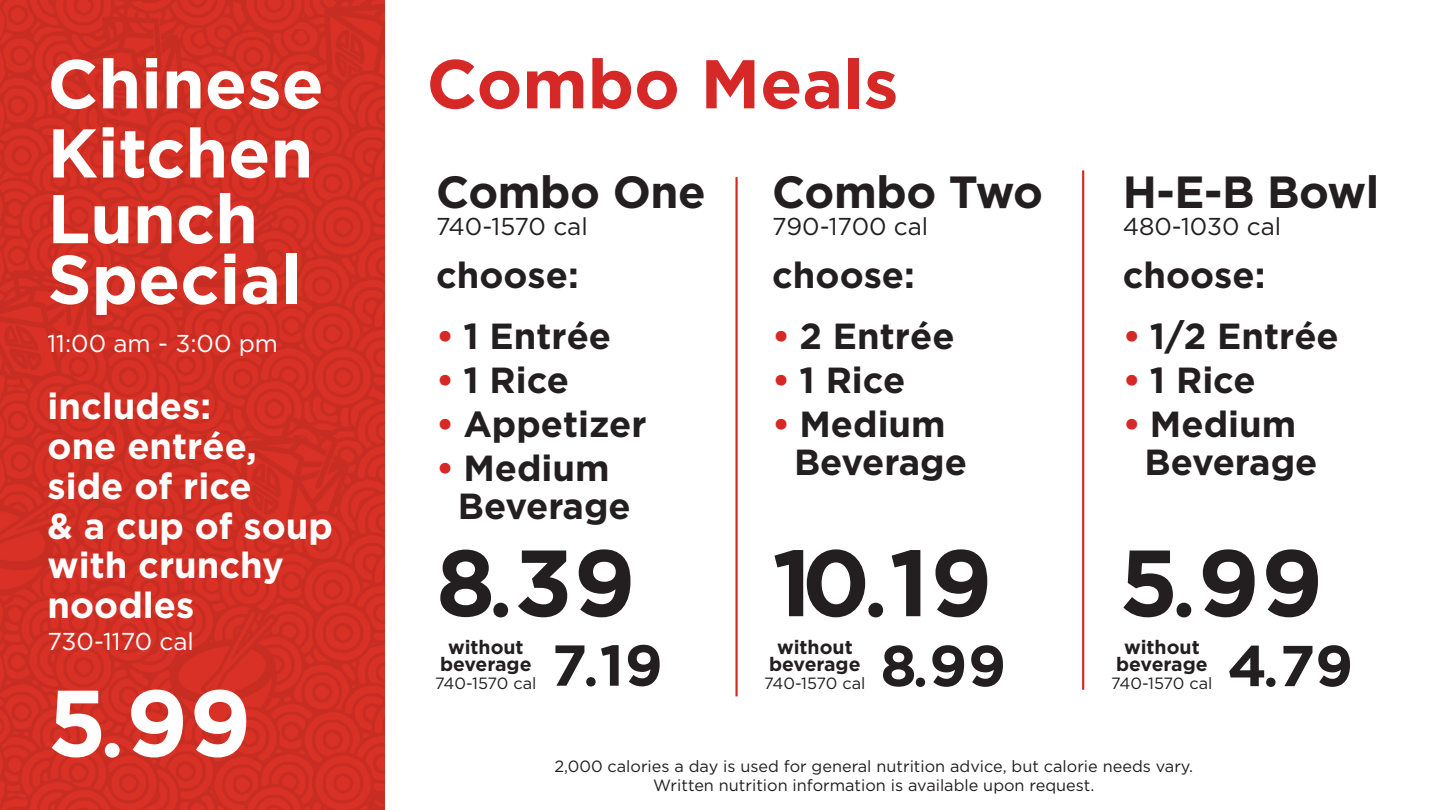
<style>
.page{position:relative;width:1440px;height:810px;background:#fff}
.page>*{position:absolute;margin:0;border:0;box-sizing:border-box;transform-origin:0 0}
.t1{font:700 93.82px "Gotham";letter-spacing:.01em;color:#231f20}
.t2{font:700 93.82px "Gotham";color:#fff}
.t3{font:700 68.78px/65.2px "Gotham";color:#fff}
.t4{font:700 68.78px "Gotham";color:#d52827}
.t5{font:700 57.53px "Gotham";color:#231f20}
.t6{font:700 45.08px "Gotham";letter-spacing:-.01em;color:#231f20}
.t7{font:700 36.3px/37.9px "Gotham";color:#231f20;text-align:center}
.t8{font:700 36.3px/39.8px "Gotham";color:#fff}
.t9{font:24.38px "Gotham";color:#231f20}
.t10{font:24.38px "Gotham";color:#fff}
.t11{font:700 19.42px/17.2px "Gotham";color:#231f20;text-align:center}
.t12{font:16.27px/19px "Gotham";color:#231f20;text-align:center}
.s1{font-family:"Arial Rounded MT Bold";font-weight:400;font-size:100.12px}
.s2{color:#d52827}
.s3{font-family:"Arial Rounded MT Bold";font-weight:400;font-size:63.82px}
</style>
<div class="page">
<img style="left:0;top:0;width:384px;height:810px">
<hr style="left:735px;top:177px;width:3px;height:519px;background:#d52827">
<hr style="left:1082px;top:170px;width:2px;height:520px;background:#d52827">
<h2 class="t3" style="left:48px;top:50px;width:278px">Chinese<br>Kitchen<br>Lunch<br>Special</h2>
<h3 class="t10" style="left:48px;top:330px;width:232px">11:00 am - 3:00 pm</h3>
<h3 class="t8" style="left:48px;top:386px;width:287px">includes:<br>one entrée, side of rice<br>&amp; a cup of soup with crunchy noodles</h3>
<h3 class="t10" style="left:48px;top:627px;width:148px">730-1170 cal</h3>
<h1 class="t2" style="left:48px;top:669px;width:205px">5<span class="s1">.</span> 99</h1>
<h2 class="t4" style="left:427px;top:44px;width:473px">Combo Meals</h2>
<h3 class="t6" style="left:436px;top:166px;width:271px">Combo One</h3>
<h3 class="t9" style="left:436px;top:213px;width:153px">740-1570 cal</h3>
<h3 class="t7" style="left:436px;top:256px;width:144px">choose:</h3>
<h3 class="t7" style="left:436px;top:317px;width:177px"><span class="s2">•</span> 1 Entrée</h3>
<h3 class="t7" style="left:436px;top:360px;width:135px"><span class="s2">•</span> 1 Rice</h3>
<h3 class="t7" style="left:436px;top:404px;width:212px"><span class="s2">•</span> Appetizer</h3>
<h3 class="t7" style="left:436px;top:448px;width:196px"><span class="s2">•</span> Medium<br>Beverage</h3>
<h3 class="t6" style="left:772px;top:166px;width:272px">Combo Two</h3>
<h3 class="t9" style="left:772px;top:213px;width:158px">790-1700 cal</h3>
<h3 class="t7" style="left:772px;top:256px;width:144px">choose:</h3>
<h3 class="t7" style="left:772px;top:317px;width:184px"><span class="s2">•</span> 2 Entrée</h3>
<h3 class="t7" style="left:772px;top:360px;width:135px"><span class="s2">•</span> 1 Rice</h3>
<h3 class="t7" style="left:772px;top:404px;width:196px"><span class="s2">•</span> Medium<br>Beverage</h3>
<h3 class="t6" style="left:1123px;top:166px;width:258px">H-E-B Bowl</h3>
<h3 class="t9" style="left:1123px;top:213px;width:160px">480-1030 cal</h3>
<h3 class="t7" style="left:1123px;top:256px;width:144px">choose:</h3>
<h3 class="t7" style="left:1123px;top:317px;width:218px"><span class="s2">•</span> 1/2 Entrée</h3>
<h3 class="t7" style="left:1123px;top:360px;width:135px"><span class="s2">•</span> 1 Rice</h3>
<h3 class="t7" style="left:1123px;top:404px;width:196px"><span class="s2">•</span> Medium<br>Beverage</h3>
<h1 class="t1" style="left:436px;top:529px;width:201px">8<span class="s1">.</span> 39</h1>
<h1 class="t1" style="left:772px;top:529px;width:222px">10<span class="s1">.</span> 19</h1>
<h1 class="t1" style="left:1119px;top:529px;width:205px">5<span class="s1">.</span> 99</h1>
<p class="t11" style="left:440px;top:638px;width:93px">without beverage</p>
<p class="t12" style="left:435px;top:674px;width:103px">740-1570 cal</p>
<h3 class="t5" style="left:552px;top:632px;width:113px">7<span class="s3">.</span> 19</h3>
<p class="t11" style="left:769px;top:638px;width:93px">without beverage</p>
<p class="t12" style="left:764px;top:674px;width:103px">740-1570 cal</p>
<h3 class="t5" style="left:880px;top:633px;width:127px">8<span class="s3">.</span> 99</h3>
<p class="t11" style="left:1116px;top:638px;width:93px">without beverage</p>
<p class="t12" style="left:1111px;top:674px;width:103px">740-1570 cal</p>
<h3 class="t5" style="left:1227px;top:633px;width:127px">4<span class="s3">.</span> 79</h3>
<p class="t12" style="left:554px;top:757px;width:640px">2,000 calories a day is used for general nutrition advice, but calorie needs vary.<br>Written nutrition information is available upon request.</p>
</div>
